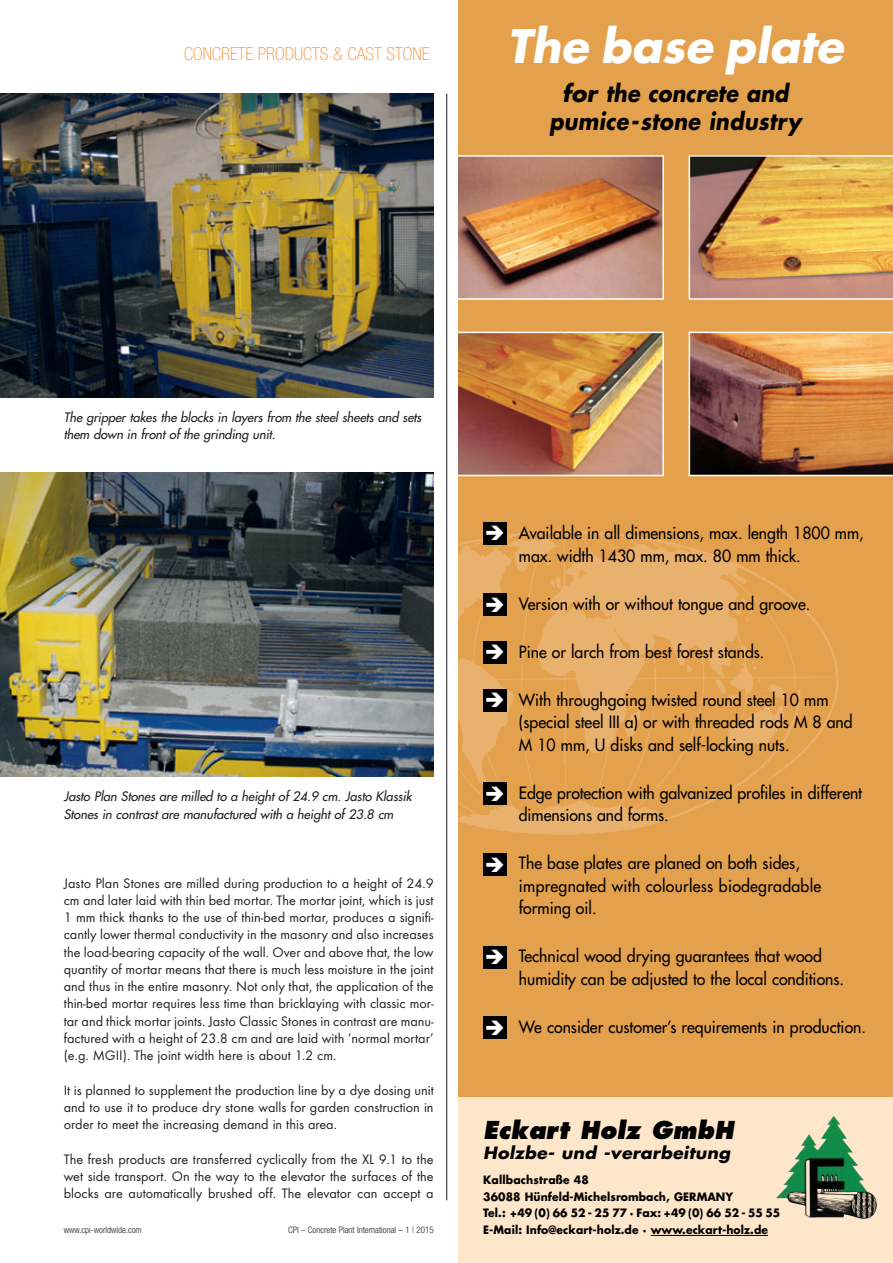
<style>
.page{position:relative;width:893px;height:1263px;background:#fff}
.page>*{position:absolute;margin:0;border:0;box-sizing:border-box;transform-origin:0 0}
.t1{font:italic 700 45px "Futura";color:#fff}
.t2{font:italic 800 24px "Futura";color:#000}
.t3{font:italic 700 23.25px/28.2px "Futura";color:#000;text-align:center}
.t4{font:100 condensed 18px "Helvetica Neue";color:#f69238}
.t5{font:16.5px/22.5px "Futura";color:#000;scale:.96 1}
.t6{font:16.5px/22.5px "Futura";letter-spacing:.02em;color:#000;scale:.96 1}
.t7{font:italic 700 16.5px "Futura";color:#000;scale:1.05 1}
.t8{font:14.25px/17.2px "Futura T";color:#231f20;text-align:justify}
.t9{font:italic 12.75px/17.2px "Futura";letter-spacing:-.005em;color:#231f20}
.t10{font:700 11.25px/16.5px "Futura";letter-spacing:.005em;color:#000;scale:.96 1}
.t11{font:300 condensed 9px "Helvetica Neue";color:#231f20}
</style>
<div class="page">
<div style="left:459px;top:0;width:434px;height:1263px;background:#e4a14d"></div>
<svg style="left:459px;top:155px;width:205px;height:145px;background:#bb8663"></svg>
<img style="left:459px;top:332px;width:205px;height:144px">
<svg style="left:689px;top:155px;width:204px;height:145px"></svg>
<img style="left:689px;top:332px;width:204px;height:144px">
<div style="left:459px;top:1097px;width:434px;height:166px;background:#fee6ca"></div>
<hr style="left:651px;top:1235px;width:32px;height:1px;background:#000">
<hr style="left:682px;top:1235px;width:36px;height:1px;background:#000">
<hr style="left:718px;top:1235px;width:50px;height:1px;background:#000">
<img style="left:843px;top:1140px;width:23px;height:50px">
<img style="left:459px;top:531px;width:380px;height:304px">
<div style="left:483px;top:522px;width:24px;height:22px;background:#000"></div>
<div style="left:483px;top:593px;width:24px;height:23px;background:#000"></div>
<div style="left:483px;top:641px;width:24px;height:22px;background:#000"></div>
<div style="left:483px;top:689px;width:24px;height:23px;background:#000"></div>
<div style="left:483px;top:782px;width:24px;height:23px;background:#000"></div>
<div style="left:483px;top:853px;width:24px;height:23px;background:#000"></div>
<div style="left:483px;top:946px;width:24px;height:22px;background:#000"></div>
<div style="left:483px;top:1016px;width:24px;height:23px;background:#000"></div>
<img style="left:0;top:94px;width:434px;height:304px">
<img style="left:0;top:472px;width:434px;height:304px">
<hr style="left:446px;top:94px;width:1px;height:1106px;background:#231f20">
<p class="t4" style="left:184px;top:43px;width:247px">CONCRETE PRODUCTS &amp; CAST STONE</p>
<h1 class="t1" style="left:507px;top:15px;width:347px">The base plate</h1>
<h3 class="t3" style="left:549px;top:78px;width:253px">for the concrete and pumice-stone industry</h3>
<p class="t9" style="left:64px;top:408px;width:362px">The gripper takes the blocks in layers from the steel sheets and sets them down in front of the grinding unit.</p>
<p class="t9" style="left:64px;top:788px;width:352px">Jasto Plan Stones are milled to a height of 24.9 cm. Jasto Klassik<br>Stones in contrast are manufactured with a height of 23.8 cm</p>
<p class="t8" style="left:64px;top:874px;width:371px">Jasto Plan Stones are milled during production to a height of 24.9 cm and later laid with thin bed mortar. The mortar joint, which is just 1 mm thick thanks to the use of thin-bed mortar, produces a signifi&shy;cantly lower thermal conductivity in the masonry and also increases the load-bearing capacity of the wall. Over and above that, the low quantity of mortar means that there is much less moisture in the joint and thus in the entire masonry. Not only that, the application of the thin-bed mortar requires less time than bricklaying with classic mor&shy;tar and thick mortar joints. Jasto Classic Stones in contrast are manu&shy;factured with a height of 23.8 cm and are laid with ‘normal mortar’ (e.g. MGII). The joint width here is about 1.2 cm.</p>
<p class="t8" style="left:64px;top:1081px;width:372px">It is planned to supplement the production line by a dye dosing unit and to use it to produce dry stone walls for garden construction in order to meet the increasing demand in this area.</p>
<p class="t8" style="left:64px;top:1150px;width:371px">The fresh products are transferred cyclically from the XL 9.1 to the wet side transport. On the way to the elevator the surfaces of the blocks are automatically brushed off. The elevator can accept a</p>
<p class="t11" style="left:64px;top:1224px;width:79px">www.cpi-worldwide.com</p>
<p class="t11" style="left:288px;top:1224px;width:147px">CPI – Concrete Plant International – 1 | 2015</p>
<p class="t5" style="left:519px;top:521px;width:361px">Available in all dimensions, max. length 1800 mm, max. width 1430 mm, max. 80 mm thick.</p>
<p class="t5" style="left:519px;top:592px;width:305px">Version with or without tongue and groove.</p>
<p class="t5" style="left:519px;top:640px;width:257px">Pine or larch from best forest stands.</p>
<p class="t5" style="left:519px;top:688px;width:349px">With throughgoing twisted round steel 10 mm (special steel III a) or with threaded rods M 8 and<br>M 10 mm, U disks and self-locking nuts.</p>
<p class="t5" style="left:519px;top:781px;width:359px">Edge protection with galvanized profiles in different dimensions and forms.</p>
<p class="t6" style="left:519px;top:852px;width:316px">The base plates are planed on both sides, impregnated with colourless biodegradable forming oil.</p>
<p class="t5" style="left:519px;top:945px;width:340px">Technical wood drying guarantees that wood humidity can be adjusted to the local conditions.</p>
<p class="t5" style="left:519px;top:1015px;width:363px">We consider customer’s requirements in production.</p>
<h2 class="t2" style="left:483px;top:1115px;width:257px">Eckart Holz GmbH</h2>
<p class="t7" style="left:483px;top:1141px;width:240px">Holzbe- und -verarbeitung</p>
<p class="t10" style="left:483px;top:1171px;width:311px">Kallbachstraße 48<br>36088 Hünfeld-Michelsrombach, GERMANY<br>Tel.: +49 (0) 66 52 - 25 77 · Fax: +49 (0) 66 52 - 55 55<br>E-Mail: Info@eckart-holz.de · www.eckart-holz.de</p>
</div>
